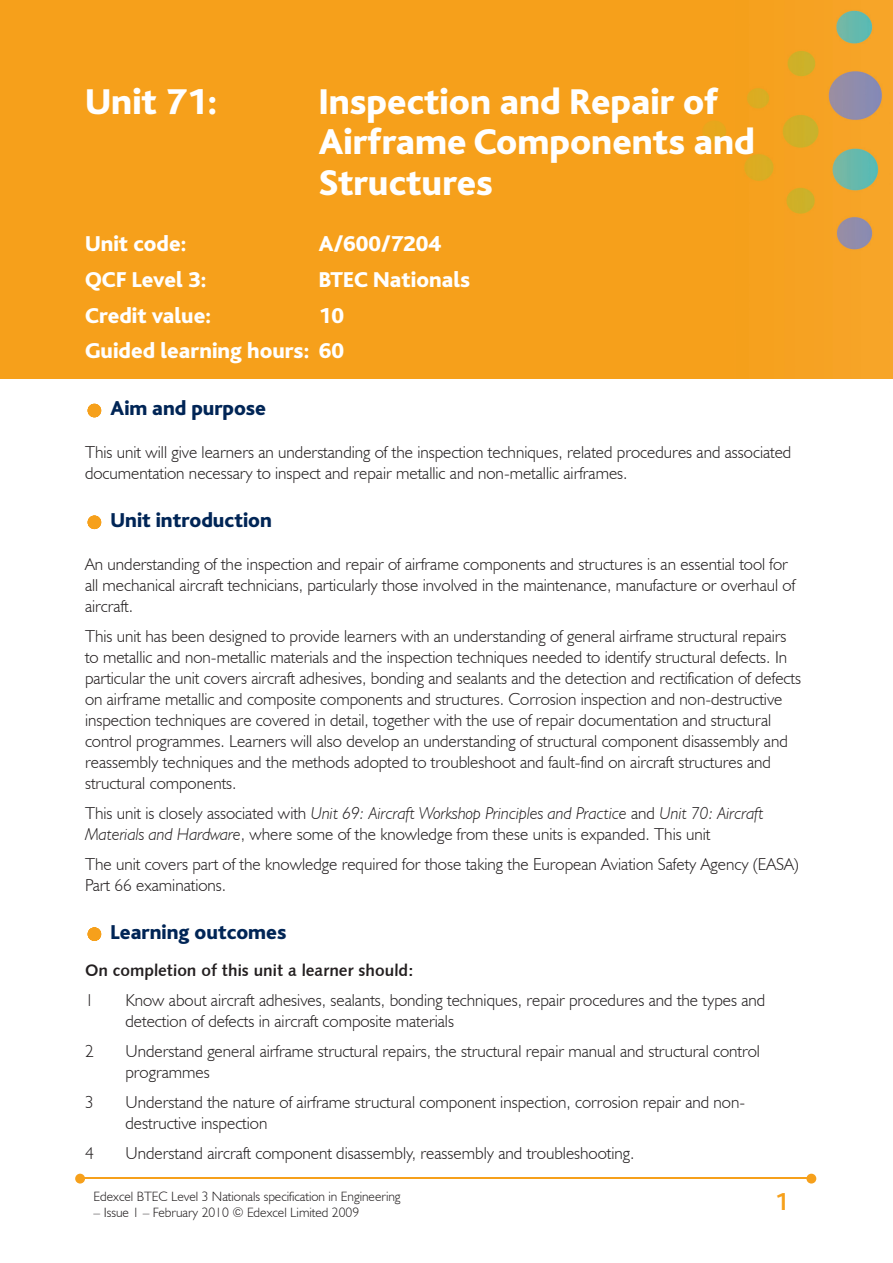
<style>
.page{position:relative;width:893px;height:1263px;background:#fff}
.page>*{position:absolute;margin:0;border:0;box-sizing:border-box;transform-origin:0 0}
.t1{font:800 37.5px/40.5px "Bliss";color:#fff}
.t2{font:700 25.5px "Bliss";color:#f6a01b}
.t3{font:800 22.5px/35.7px "Bliss";color:#fff;text-align:right}
.t4{font:800 21px "Bliss";color:#002556}
.t5{font:300 17.25px/21px "Humanist 521 BT";color:#231f20}
.t6{font:16.5px "Humanist 531 BT Bold A";color:#231f20}
.t7{font:300 13.5px "Humanist 521 BT";color:#231f20}
.s1{font-style:italic}
</style>
<div class="page">
<img style="left:0;top:0;width:893px;height:378px">
<hr style="left:83px;top:1178px;width:727px;height:1px;background:#f6a01b">
<svg style="left:806px;top:1174px;width:10px;height:9px"></svg>
<svg style="left:75px;top:1174px;width:10px;height:9px"></svg>
<svg style="left:88px;top:404px;width:13px;height:13px"></svg>
<svg style="left:88px;top:516px;width:13px;height:13px"></svg>
<svg style="left:88px;top:927px;width:13px;height:14px"></svg>
<h1 class="t1" style="left:85px;top:82px;width:134px">Unit 71:</h1>
<h1 class="t1" style="left:319px;top:82px;width:438px">Inspection and Repair of<br>Airframe Components and<br>Structures</h1>
<h3 class="t3" style="left:85px;top:227px;width:103px">Unit code:</h3>
<h3 class="t3" style="left:319px;top:227px;width:124px">A/600/7204</h3>
<h3 class="t3" style="left:85px;top:262px;width:123px">QCF Level 3:</h3>
<h3 class="t3" style="left:319px;top:262px;width:153px">BTEC Nationals</h3>
<h3 class="t3" style="left:85px;top:298px;width:128px">Credit value:</h3>
<h3 class="t3" style="left:85px;top:298px;width:261px">10<br>Guided learning hours: 60</h3>
<p class="t4" style="left:111px;top:398px;width:157px">Aim and purpose</p>
<p class="t5" style="left:85px;top:441px;width:708px">This unit will give learners an understanding of the inspection techniques, related procedures and associated documentation necessary to inspect and repair metallic and non-metallic airframes.</p>
<p class="t4" style="left:111px;top:510px;width:163px">Unit introduction</p>
<p class="t5" style="left:85px;top:553px;width:712px">An understanding of the inspection and repair of airframe components and structures is an essential tool for all mechanical aircraft technicians, particularly those involved in the maintenance, manufacture or overhaul of aircraft.</p>
<p class="t5" style="left:85px;top:625px;width:717px">This unit has been designed to provide learners with an understanding of general airframe structural repairs to metallic and non-metallic materials and the inspection techniques needed to identify structural defects. In particular the unit covers aircraft adhesives, bonding and sealants and the detection and rectification of defects on airframe metallic and composite components and structures. Corrosion inspection and non-destructive inspection techniques are covered in detail, together with the use of repair documentation and structural control programmes. Learners will also develop an understanding of structural component disassembly and reassembly techniques and the methods adopted to troubleshoot and fault-find on aircraft structures and structural components.</p>
<p class="t5" style="left:85px;top:802px;width:680px">This unit is closely associated with <span class="s1">Unit 69: Aircraft Workshop Principles and Practice</span> and <span class="s1">Unit 70: Aircraft<br>Materials and Hardware</span>, where some of the knowledge from these units is expanded. This unit</p>
<p class="t5" style="left:85px;top:853px;width:715px">The unit covers part of the knowledge required for those taking the European Aviation Safety Agency (EASA)<br>Part 66 examinations.</p>
<p class="t4" style="left:111px;top:921px;width:177px">Learning outcomes</p>
<p class="t6" style="left:85px;top:960px;width:330px">On completion of this unit a learner should:</p>
<p class="t5" style="left:85px;top:989px;width:10px">1</p>
<p class="t5" style="left:125px;top:989px;width:641px">Know about aircraft adhesives, sealants, bonding techniques, repair procedures and the types and detection of defects in aircraft composite materials</p>
<p class="t5" style="left:85px;top:1040px;width:10px">2</p>
<p class="t5" style="left:125px;top:1040px;width:636px">Understand general airframe structural repairs, the structural repair manual and structural control programmes</p>
<p class="t5" style="left:85px;top:1091px;width:10px">3</p>
<p class="t5" style="left:125px;top:1091px;width:621px">Understand the nature of airframe structural component inspection, corrosion repair and non&shy;destructive inspection</p>
<p class="t5" style="left:85px;top:1142px;width:10px">4</p>
<p class="t5" style="left:125px;top:1142px;width:510px">Understand aircraft component disassembly, reassembly and troubleshooting.</p>
<p class="t7" style="left:94px;top:1188px;width:309px">Edexcel BTEC Level 3 Nationals specification in Engineering</p>
<p class="t7" style="left:94px;top:1204px;width:267px">– Issue 1 – February 2010 © Edexcel Limited 2009</p>
<h2 class="t2" style="left:775px;top:1189px;width:15px">1</h2>
</div>
